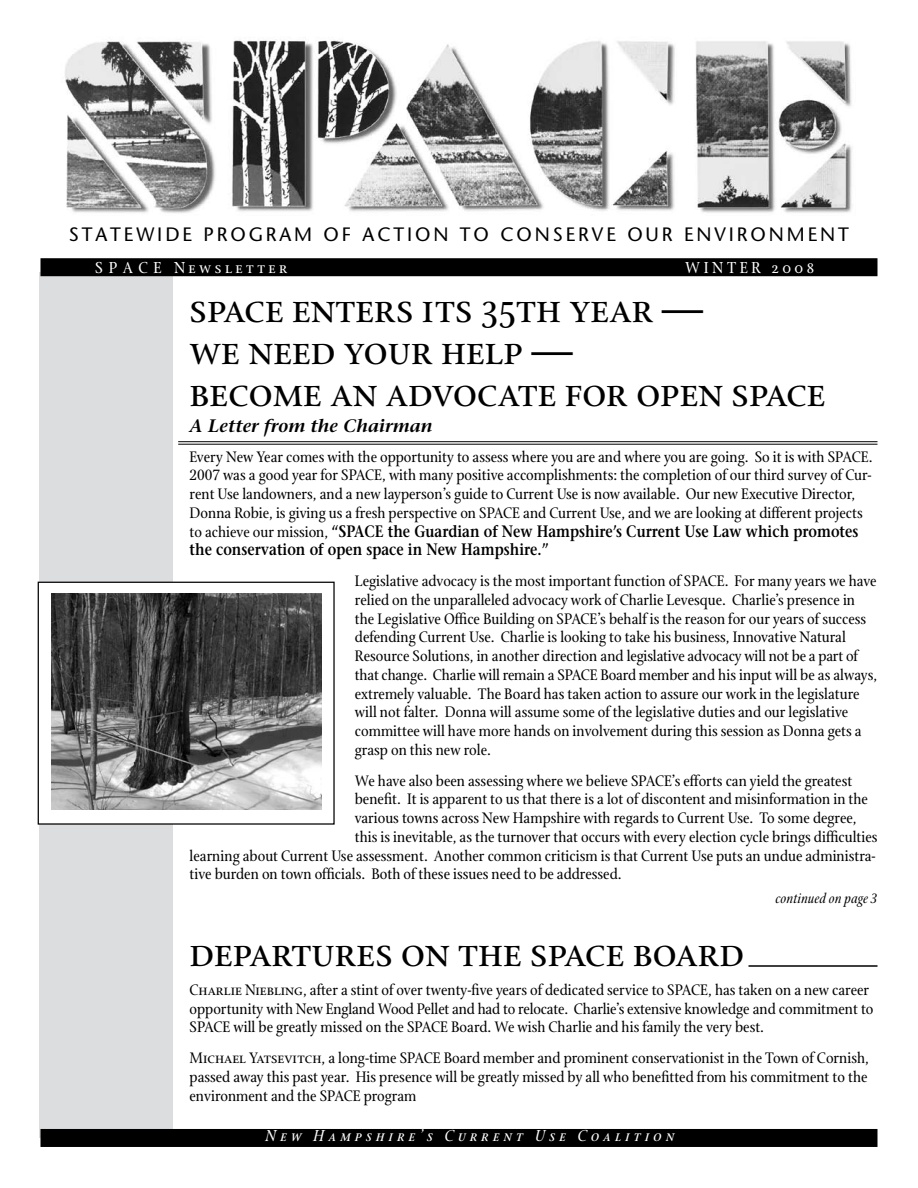
<style>
.page{position:relative;width:918px;height:1188px;background:#fff}
.page>*{position:absolute;margin:0;border:0;box-sizing:border-box;transform-origin:0 0}
.t1{font:45px/42px "Stone Print Roman SC";color:#000}
.t2{font:19.35px "Stone Sans";letter-spacing:.15em;color:#000}
.t3{font:italic 600 18px "Stone Serif";color:#000}
.t4{font:17.25px "Stone Print Italic SC";letter-spacing:.24em;color:#fff}
.t5{font:17.25px "Stone Print Roman SC";letter-spacing:.2em;color:#fff}
.t6{font:16.5px/18.8px "Stone Print";color:#000}
.t7{font:600 16.5px/18.8px "Stone Serif";color:#000;scale:.85 1}
.t8{font:italic 15px "Stone Print";color:#000}
.s1{font-family:"Stone Print";font-weight:400}
.s2{font-family:"Stone Print Roman SC"}
</style>
<div class="page">
<div style="left:39px;top:273px;width:133px;height:865px;background:#dcddde"></div>
<img style="left:65px;top:39px;width:787px;height:174px">
<div style="left:40px;top:258px;width:838px;height:18px;background:#000"></div>
<div style="left:40px;top:1129px;width:838px;height:18px;background:#000"></div>
<hr style="left:178px;top:441px;width:700px;height:1px;background:#000">
<hr style="left:178px;top:444px;width:700px;height:1px;background:#000">
<div style="left:38px;top:582px;width:296px;height:242px;background:#fff"></div>
<div style="left:38px;top:582px;width:297px;height:243px;border:1px solid #000"></div>
<img style="left:51px;top:594px;width:270px;height:216px">
<hr style="left:748px;top:965px;width:130px;height:2px;background:#000">
<p class="t2" style="left:69px;top:223px;width:782px">STATEWIDE PROGRAM OF ACTION TO CONSERVE OUR ENVIRONMENT</p>
<p class="t5" style="left:95px;top:258px;width:194px">space Newsletter</p>
<p class="t5" style="left:685px;top:258px;width:130px">WINTER 2008</p>
<h1 class="t1" style="left:190px;top:286px;width:638px">space enters its 35th year —<br>we need your help —<br>become an advocate for open space</h1>
<p class="t3" style="left:190px;top:415px;width:245px">A Letter from the Chairman</p>
<p class="t6" style="left:190px;top:447px;width:684px">Every New Year comes with the opportunity to assess where you are and where you are going. So it is with SPACE.<br>2007 was a good year for SPACE, with many positive accomplishments: the completion of our third survey of Cur&shy;rent Use landowners, and a new layperson’s guide to Current Use is now available. Our new Executive Director, Donna Robie, is giving us a fresh perspective on SPACE and Current Use, and we are looking at different projects</p>
<p class="t7" style="left:190px;top:522px;width:788px"><span class="s1">to achieve our mission,</span> “SPACE the Guardian of New Hampshire’s Current Use Law which promotes the conservation of open space in New Hampshire.”</p>
<p class="t6" style="left:355px;top:572px;width:524px">Legislative advocacy is the most important function of SPACE. For many years we have relied on the unparalleled advocacy work of Charlie Levesque. Charlie’s presence in the Legislative Office Building on SPACE’s behalf is the reason for our years of success defending Current Use. Charlie is looking to take his business, Innovative Natural Resource Solutions, in another direction and legislative advocacy will not be a part of that change. Charlie will remain a SPACE Board member and his input will be as always, extremely valuable. The Board has taken action to assure our work in the legislature will not falter. Donna will assume some of the legislative duties and our legislative committee will have more hands on involvement during this session as Donna gets a grasp on this new role.</p>
<p class="t6" style="left:355px;top:771px;width:499px">We have also been assessing where we believe SPACE’s efforts can yield the greatest</p>
<p class="t6" style="left:355px;top:790px;width:515px">benefit. It is apparent to us that there is a lot of discontent and misinformation in the</p>
<p class="t6" style="left:355px;top:809px;width:503px">various towns across New Hampshire with regards to Current Use. To some degree,</p>
<p class="t6" style="left:355px;top:827px;width:524px">this is inevitable, as the turnover that occurs with every election cycle brings difficulties</p>
<p class="t6" style="left:190px;top:846px;width:688px">learning about Current Use assessment. Another common criticism is that Current Use puts an undue administra-</p>
<p class="t6" style="left:190px;top:865px;width:434px">tive burden on town officials. Both of these issues need to be addressed.</p>
<p class="t8" style="left:776px;top:890px;width:103px">continued on page 3</p>
<h1 class="t1" style="left:190px;top:930px;width:556px">departures on the space board</h1>
<p class="t6" style="left:190px;top:980px;width:685px"><span class="s2">Charlie Niebling,</span> after a stint of over twenty-five years of dedicated service to SPACE, has taken on a new career opportunity with New England Wood Pellet and had to relocate. Charlie’s extensive knowledge and commitment to<br>SPACE will be greatly missed on the SPACE Board. We wish Charlie and his family the very best.</p>
<p class="t6" style="left:190px;top:1048px;width:681px;text-align:justify"><span class="s2">Michael Yatsevitch,</span> a long-time SPACE Board member and prominent conservationist in the Town of Cornish, passed away this past year. His presence will be greatly missed by all who benefitted from his commitment to the environment and the SPACE program</p>
<p class="t4" style="left:265px;top:1125px;width:411px">New Hampshire’s Current Use Coalition</p>
</div>
